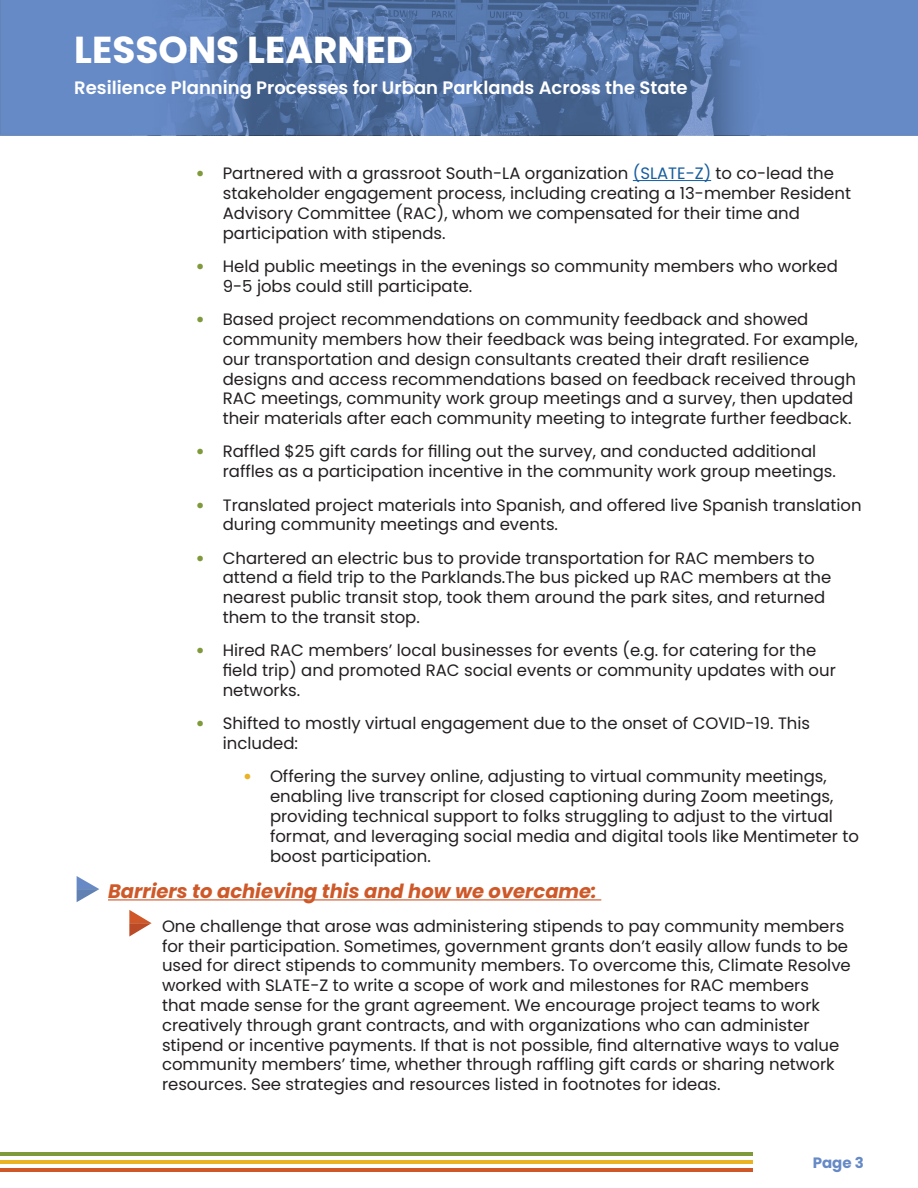
<style>
.page{position:relative;width:918px;height:1188px;background:#fff}
.page>*{position:absolute;margin:0;border:0;box-sizing:border-box;transform-origin:0 0}
.t1{font:700 37.5px "Poppins";color:#fff}
.t2{font:italic 700 19.5px "Poppins";color:#ce5828}
.t3{font:600 18px "Poppins";color:#fff}
.t4{font:16.5px/19.8px "Poppins";color:#231f20}
.t5{font:700 15px "Poppins";color:#668ac6}
.s1{font-weight:900;color:#7f9a3b}
.s2{color:#175d9e}
.s3{font-weight:900;color:#eab225}
.s4{font-style:normal;font-size:16.5px}
</style>
<div class="page">
<img style="left:0;top:0;width:918px;height:135px">
<hr style="left:0;top:1152px;width:753px;height:4px;background:#7f9a3b">
<hr style="left:0;top:1160px;width:753px;height:4px;background:#eab225">
<hr style="left:0;top:1169px;width:753px;height:3px;background:#cf5728">
<hr style="left:633px;top:180px;width:78px;height:1px;background:#175d9e">
<hr style="left:108px;top:899px;width:493px;height:1px;background:#ce5828">
<svg style="left:77px;top:876px;width:22px;height:26px"></svg>
<svg style="left:129px;top:910px;width:23px;height:27px"></svg>
<h1 class="t1" style="left:74px;top:28px;width:340px">LESSONS LEARNED</h1>
<p class="t3" style="left:74px;top:78px;width:615px">Resilience Planning Processes for Urban Parklands Across the State</p>
<p class="t4" style="left:223px;top:164px;width:630px;text-indent:-27px"><span class="s1">•</span> Partnered with a grassroot South-LA organization <span class="s2">(SLATE-Z)</span> to co-lead the stakeholder engagement process, including creating a 13-member Resident Advisory Committee (RAC), whom we compensated for their time and participation with stipends.</p>
<p class="t4" style="left:223px;top:256px;width:617px;text-indent:-27px"><span class="s1">•</span> Held public meetings in the evenings so community members who worked<br>9-5 jobs could still participate.</p>
<p class="t4" style="left:223px;top:310px;width:637px;text-indent:-27px"><span class="s1">•</span> Based project recommendations on community feedback and showed community members how their feedback was being integrated. For example, our transportation and design consultants created their draft resilience designs and access recommendations based on feedback received through RAC meetings, community work group meetings and a survey, then updated their materials after each community meeting to integrate further feedback.</p>
<p class="t4" style="left:223px;top:442px;width:615px;text-indent:-27px"><span class="s1">•</span> Raffled $25 gift cards for filling out the survey, and conducted additional raffles as a participation incentive in the community work group meetings.</p>
<p class="t4" style="left:223px;top:495px;width:640px;text-indent:-27px"><span class="s1">•</span> Translated project materials into Spanish, and offered live Spanish translation during community meetings and events.</p>
<p class="t4" style="left:223px;top:548px;width:610px;text-indent:-27px"><span class="s1">•</span> Chartered an electric bus to provide transportation for RAC members to attend a field trip to the Parklands.The bus picked up RAC members at the nearest public transit stop, took them around the park sites, and returned them to the transit stop.</p>
<p class="t4" style="left:223px;top:641px;width:615px;text-indent:-27px"><span class="s1">•</span> Hired RAC members’ local businesses for events (e.g. for catering for the field trip) and promoted RAC social events or community updates with our networks.</p>
<p class="t4" style="left:223px;top:714px;width:589px;text-indent:-27px"><span class="s1">•</span> Shifted to mostly virtual engagement due to the onset of COVID-19. This included:</p>
<p class="t4" style="left:270px;top:767px;width:590px;text-indent:-27px"><span class="s3">•</span> Offering the survey online, adjusting to virtual community meetings, enabling live transcript for closed captioning during Zoom meetings, providing technical support to folks struggling to adjust to the virtual format, and leveraging social media and digital tools like Mentimeter to boost participation.</p>
<p class="t2" style="left:81px;top:880px;width:517px"><span class="s4">•</span> Barriers to achieving this and how we overcame:</p>
<p class="t4" style="left:162px;top:916px;width:690px;text-indent:-27px"><span class="s1">•</span> One challenge that arose was administering stipends to pay community members for their participation. Sometimes, government grants don’t easily allow funds to be used for direct stipends to community members. To overcome this, Climate Resolve worked with SLATE-Z to write a scope of work and milestones for RAC members<br>that made sense for the grant agreement. We encourage project teams to work creatively through grant contracts, and with organizations who can administer stipend or incentive payments. If that is not possible, find alternative ways to value community members’ time, whether through raffling gift cards or sharing network resources. See strategies and resources listed in footnotes for ideas.</p>
<p class="t5" style="left:813px;top:1154px;width:53px">Page 3</p>
</div>
